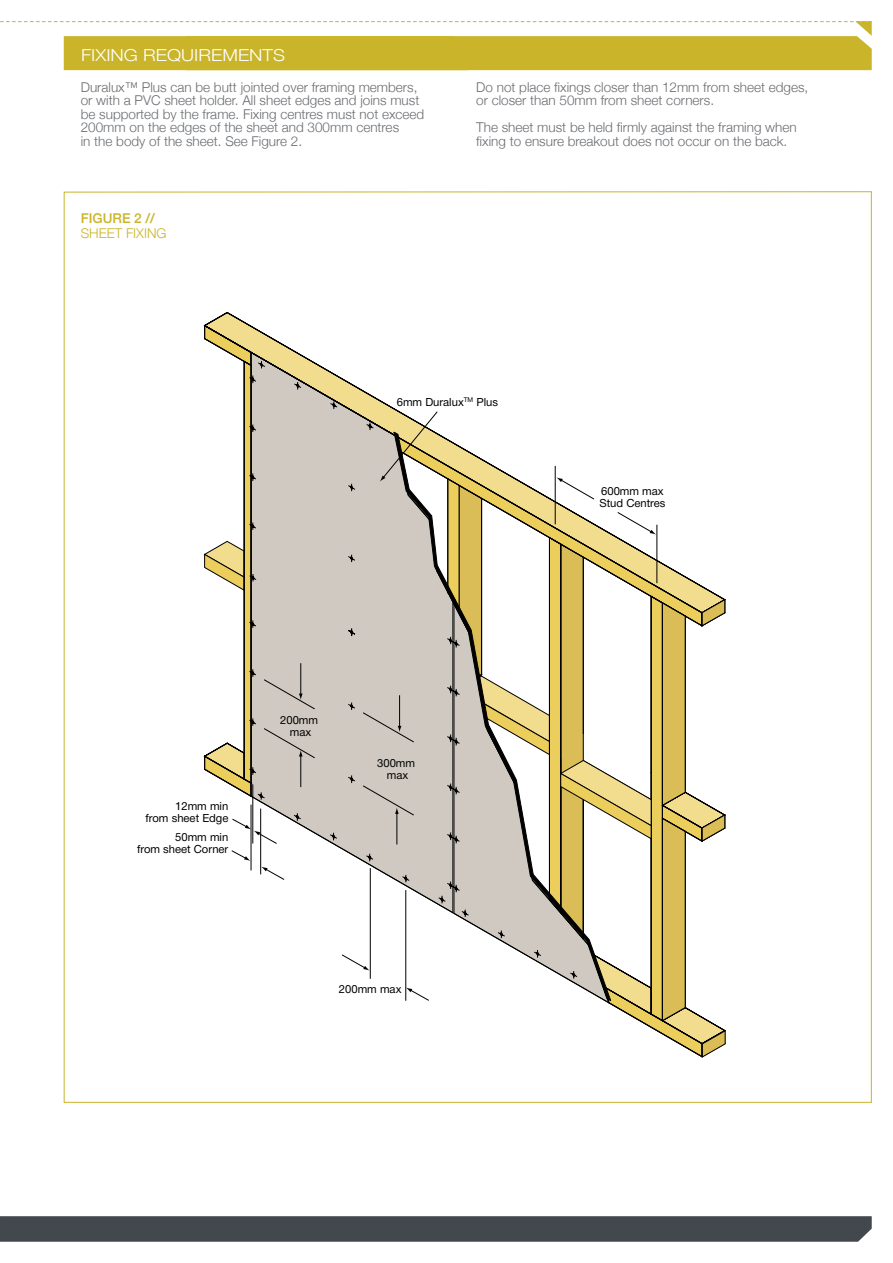
<style>
.page{position:relative;width:893px;height:1263px;background:#fff}
.page>*{position:absolute;margin:0;border:0;box-sizing:border-box;transform-origin:0 0}
.t1{font:300 16.5px "Helvetica Neue";color:#fff;scale:1.15 1}
.t2{font:300 13.5px/13.5px "Helvetica Neue";color:#696c70}
.t3{font:300 13.5px "Helvetica Neue";color:#cab429}
.t4{font:500 13.5px "Helvetica Neue";color:#cab429}
.t5{font:11.25px/12px "Helvetica Neue";color:#000;text-align:center}
</style>
<div class="page">
<svg style="left:0;top:1216px;width:872px;height:26px;background:#464c51"></svg>
<svg style="left:0;top:21px;width:872px;height:49px"></svg>
<svg style="left:204px;top:325px;width:108px;height:504px"></svg>
<svg style="left:231px;top:850px;width:18px;height:11px"></svg>
<svg style="left:249px;top:361px;width:307px;height:618px"></svg>
<svg style="left:447px;top:466px;width:279px;height:592px"></svg>
<p class="t1" style="left:81px;top:42px;width:179px">FIXING REQUIREMENTS</p>
<p class="t2" style="left:81px;top:79px;width:345px">Duralux™ Plus can be butt jointed over framing members, or with a PVC sheet holder. All sheet edges and joins must be supported by the frame. Fixing centres must not exceed 200mm on the edges of the sheet and 300mm centres<br>in the body of the sheet. See Figure 2.</p>
<p class="t2" style="left:476px;top:79px;width:334px">Do not place fixings closer than 12mm from sheet edges, or closer than 50mm from sheet corners.</p>
<p class="t2" style="left:476px;top:120px;width:322px">The sheet must be held firmly against the framing when fixing to ensure breakout does not occur on the back.</p>
<p class="t4" style="left:81px;top:207px;width:76px">FIGURE 2 //</p>
<p class="t3" style="left:81px;top:222px;width:87px">SHEET FIXING</p>
<p class="t5" style="left:397px;top:397px;width:103px">6mm Duralux<sup>TM</sup> Plus</p>
<p class="t5" style="left:146px;top:800px;width:84px;text-align:right">12mm min<br>from sheet Edge</p>
<p class="t5" style="left:137px;top:832px;width:93px;text-align:right">50mm min<br>from sheet Corner</p>
<p class="t5" style="left:280px;top:714px;width:40px">200mm max</p>
<p class="t5" style="left:377px;top:758px;width:40px">300mm max</p>
<p class="t5" style="left:339px;top:983px;width:64px">200mm max</p>
<p class="t5" style="left:599px;top:486px;width:68px;text-align:left">600mm max<br>Stud Centres</p>
</div>
